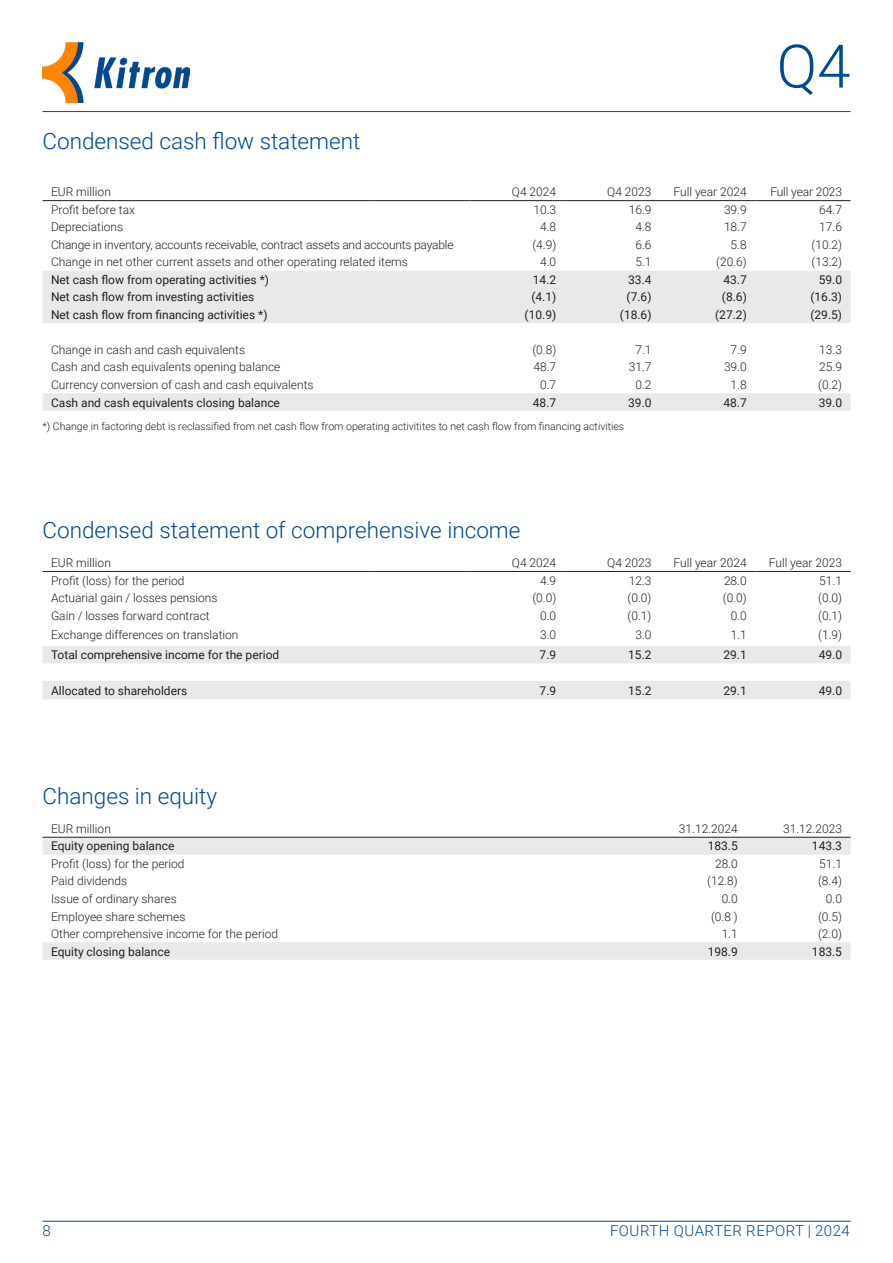
<style>
.page{position:relative;width:893px;height:1263px;background:#fff}
.page>*{position:absolute;margin:0;border:0;box-sizing:border-box;transform-origin:0 0}
.t1{font:300 60px "Roboto";color:#014990}
.t2{font:300 22.5px "Roboto";color:#014990}
.t3{font:300 15px "Roboto";letter-spacing:.035em;color:#014990}
.T1L{font:300 12px "Roboto";color:#231f20}
.T1R{font:300 12px "Roboto";color:#231f20}
.T2L{font:12px "Roboto";color:#231f20}
.T2R{font:12px "Roboto";color:#231f20}
.Body_Asterix_small{font:300 10.5px "Roboto";color:#231f20}
</style>
<div class="page">
<hr style="left:43px;top:1221px;width:808px;height:1px;background:#014990">
<img style="left:43px;top:43px;width:146px;height:60px">
<hr style="left:43px;top:111px;width:808px;height:1px;background:#014990">
<svg style="left:43px;top:271px;width:808px;height:140px"></svg>
<hr style="left:374px;top:200px;width:95px;height:1px;background:#231f20">
<hr style="left:469px;top:200px;width:96px;height:1px;background:#231f20">
<hr style="left:565px;top:200px;width:95px;height:1px;background:#231f20">
<hr style="left:660px;top:200px;width:95px;height:1px;background:#231f20">
<hr style="left:755px;top:200px;width:96px;height:1px;background:#231f20">
<hr style="left:43px;top:200px;width:331px;height:1px;background:#231f20">
<svg style="left:43px;top:646px;width:808px;height:53px"></svg>
<hr style="left:755px;top:571px;width:96px;height:1px;background:#231f20">
<hr style="left:43px;top:571px;width:331px;height:1px;background:#231f20">
<hr style="left:374px;top:571px;width:95px;height:1px;background:#231f20">
<hr style="left:469px;top:571px;width:96px;height:1px;background:#231f20">
<hr style="left:565px;top:571px;width:95px;height:1px;background:#231f20">
<hr style="left:660px;top:571px;width:95px;height:1px;background:#231f20">
<svg style="left:43px;top:838px;width:807px;height:122px"></svg>
<hr style="left:538px;top:837px;width:104px;height:1px;background:#231f20">
<hr style="left:642px;top:837px;width:104px;height:1px;background:#231f20">
<hr style="left:746px;top:837px;width:104px;height:1px;background:#231f20">
<hr style="left:43px;top:837px;width:391px;height:1px;background:#231f20">
<hr style="left:434px;top:837px;width:104px;height:1px;background:#231f20">
<h1 class="t2" style="left:43px;top:126px;width:319px">Condensed cash flow statement</h1>
<h1 class="t1" style="left:777px;top:24px;width:75px">Q4</h1>
<p class="T1L" style="left:51px;top:184px;width:61px">EUR million</p>
<p class="T1R" style="left:512px;top:184px;width:46px">Q4 2024</p>
<p class="T1R" style="left:607px;top:184px;width:46px">Q4 2023</p>
<p class="T1R" style="left:673px;top:184px;width:75px">Full year 2024</p>
<p class="T1R" style="left:770px;top:184px;width:73px">Full year 2023</p>
<p class="T1L" style="left:51px;top:201px;width:85px">Profit before tax</p>
<p class="T1R" style="left:533px;top:201px;width:24px">10.3</p>
<p class="T1R" style="left:629px;top:201px;width:24px">16.9</p>
<p class="T1R" style="left:724px;top:201px;width:24px">39.9</p>
<p class="T1R" style="left:819px;top:201px;width:24px">64.7</p>
<p class="T1L" style="left:51px;top:219px;width:74px">Depreciations</p>
<p class="T1R" style="left:540px;top:219px;width:18px">4.8</p>
<p class="T1R" style="left:635px;top:219px;width:18px">4.8</p>
<p class="T1R" style="left:724px;top:219px;width:24px">18.7</p>
<p class="T1R" style="left:819px;top:219px;width:24px">17.6</p>
<p class="T1L" style="left:51px;top:236px;width:404px">Change in inventory, accounts receivable, contract assets and accounts payable</p>
<p class="T1R" style="left:532px;top:236px;width:25px">(4.9)</p>
<p class="T1R" style="left:635px;top:236px;width:18px">6.6</p>
<p class="T1R" style="left:731px;top:236px;width:18px">5.8</p>
<p class="T1R" style="left:811px;top:236px;width:32px">(10.2)</p>
<p class="T1L" style="left:51px;top:254px;width:358px">Change in net other current assets and other operating related items</p>
<p class="T1R" style="left:540px;top:254px;width:18px">4.0</p>
<p class="T1R" style="left:635px;top:254px;width:18px">5.1</p>
<p class="T1R" style="left:716px;top:254px;width:32px">(20.6)</p>
<p class="T1R" style="left:811px;top:254px;width:32px">(13.2)</p>
<p class="T2L" style="left:51px;top:271px;width:220px">Net cash flow from operating activities *)</p>
<p class="T2R" style="left:533px;top:271px;width:25px">14.2</p>
<p class="T2R" style="left:628px;top:271px;width:25px">33.4</p>
<p class="T2R" style="left:723px;top:271px;width:25px">43.7</p>
<p class="T2R" style="left:819px;top:271px;width:25px">59.0</p>
<p class="T2L" style="left:51px;top:289px;width:205px">Net cash flow from investing activities</p>
<p class="T2R" style="left:531px;top:289px;width:26px">(4.1)</p>
<p class="T2R" style="left:627px;top:289px;width:26px">(7.6)</p>
<p class="T2R" style="left:722px;top:289px;width:26px">(8.6)</p>
<p class="T2R" style="left:810px;top:289px;width:33px">(16.3)</p>
<p class="T2L" style="left:51px;top:306px;width:218px">Net cash flow from financing activities *)</p>
<p class="T2R" style="left:525px;top:306px;width:33px">(10.9)</p>
<p class="T2R" style="left:620px;top:306px;width:33px">(18.6)</p>
<p class="T2R" style="left:715px;top:306px;width:33px">(27.2)</p>
<p class="T2R" style="left:810px;top:306px;width:33px">(29.5)</p>
<p class="T1L" style="left:51px;top:341px;width:196px">Change in cash and cash equivalents</p>
<p class="T1R" style="left:532px;top:341px;width:25px">(0.8)</p>
<p class="T1R" style="left:635px;top:341px;width:18px">7.1</p>
<p class="T1R" style="left:731px;top:341px;width:18px">7.9</p>
<p class="T1R" style="left:819px;top:341px;width:24px">13.3</p>
<p class="T1L" style="left:51px;top:359px;width:231px">Cash and cash equivalents opening balance</p>
<p class="T1R" style="left:533px;top:359px;width:24px">48.7</p>
<p class="T1R" style="left:629px;top:359px;width:24px">31.7</p>
<p class="T1R" style="left:724px;top:359px;width:24px">39.0</p>
<p class="T1R" style="left:819px;top:359px;width:24px">25.9</p>
<p class="T1L" style="left:51px;top:376px;width:264px">Currency conversion of cash and cash equivalents</p>
<p class="T1R" style="left:540px;top:376px;width:18px">0.7</p>
<p class="T1R" style="left:635px;top:376px;width:18px">0.2</p>
<p class="T1R" style="left:731px;top:376px;width:18px">1.8</p>
<p class="T1R" style="left:818px;top:376px;width:25px">(0.2)</p>
<p class="T2L" style="left:51px;top:394px;width:230px">Cash and cash equivalents closing balance</p>
<p class="T2R" style="left:533px;top:394px;width:25px">48.7</p>
<p class="T2R" style="left:628px;top:394px;width:25px">39.0</p>
<p class="T2R" style="left:723px;top:394px;width:25px">48.7</p>
<p class="T2R" style="left:819px;top:394px;width:25px">39.0</p>
<p class="Body_Asterix_small" style="left:43px;top:419px;width:583px">*) Change in factoring debt is reclassified from net cash flow from operating activitites to net cash flow from financing activities</p>
<h1 class="t2" style="left:43px;top:514px;width:479px">Condensed statement of comprehensive income</h1>
<p class="T1L" style="left:51px;top:554px;width:61px">EUR million</p>
<p class="T1R" style="left:512px;top:554px;width:46px">Q4 2024</p>
<p class="T1R" style="left:607px;top:554px;width:46px">Q4 2023</p>
<p class="T1R" style="left:673px;top:554px;width:75px">Full year 2024</p>
<p class="T1R" style="left:769px;top:554px;width:75px">Full year 2023</p>
<p class="T1L" style="left:51px;top:572px;width:135px">Profit (loss) for the period</p>
<p class="T1R" style="left:540px;top:572px;width:18px">4.9</p>
<p class="T1R" style="left:629px;top:572px;width:24px">12.3</p>
<p class="T1R" style="left:724px;top:572px;width:24px">28.0</p>
<p class="T1R" style="left:819px;top:572px;width:24px">51.1</p>
<p class="T1L" style="left:51px;top:589px;width:168px">Actuarial gain / losses pensions</p>
<p class="T1R" style="left:532px;top:589px;width:25px">(0.0)</p>
<p class="T1R" style="left:628px;top:589px;width:25px">(0.0)</p>
<p class="T1R" style="left:723px;top:589px;width:25px">(0.0)</p>
<p class="T1R" style="left:818px;top:589px;width:25px">(0.0)</p>
<p class="T1L" style="left:51px;top:607px;width:160px">Gain / losses forward contract</p>
<p class="T1R" style="left:540px;top:607px;width:18px">0.0</p>
<p class="T1R" style="left:628px;top:607px;width:25px">(0.1)</p>
<p class="T1R" style="left:731px;top:607px;width:18px">0.0</p>
<p class="T1R" style="left:818px;top:607px;width:25px">(0.1)</p>
<p class="T1L" style="left:51px;top:627px;width:189px">Exchange differences on translation</p>
<p class="T1R" style="left:540px;top:627px;width:18px">3.0</p>
<p class="T1R" style="left:635px;top:627px;width:18px">3.0</p>
<p class="T1R" style="left:731px;top:627px;width:18px">1.1</p>
<p class="T1R" style="left:818px;top:627px;width:25px">(1.9)</p>
<p class="T2L" style="left:51px;top:646px;width:230px">Total comprehensive income for the period</p>
<p class="T2R" style="left:540px;top:646px;width:18px">7.9</p>
<p class="T2R" style="left:628px;top:646px;width:25px">15.2</p>
<p class="T2R" style="left:723px;top:646px;width:25px">29.1</p>
<p class="T2R" style="left:819px;top:646px;width:25px">49.0</p>
<p class="T2L" style="left:51px;top:683px;width:138px">Allocated to shareholders</p>
<p class="T2R" style="left:540px;top:683px;width:18px">7.9</p>
<p class="T2R" style="left:628px;top:683px;width:25px">15.2</p>
<p class="T2R" style="left:723px;top:683px;width:25px">29.1</p>
<p class="T2R" style="left:819px;top:683px;width:25px">49.0</p>
<h1 class="t2" style="left:43px;top:780px;width:176px">Changes in equity</h1>
<p class="T1L" style="left:51px;top:820px;width:61px">EUR million</p>
<p class="T1R" style="left:679px;top:820px;width:60px">31.12.2024</p>
<p class="T1R" style="left:783px;top:820px;width:60px">31.12.2023</p>
<p class="T2L" style="left:51px;top:838px;width:125px">Equity opening balance</p>
<p class="T2R" style="left:708px;top:838px;width:32px">183.5</p>
<p class="T2R" style="left:812px;top:838px;width:32px">143.3</p>
<p class="T1L" style="left:51px;top:855px;width:135px">Profit (loss) for the period</p>
<p class="T1R" style="left:715px;top:855px;width:24px">28.0</p>
<p class="T1R" style="left:819px;top:855px;width:24px">51.1</p>
<p class="T1L" style="left:51px;top:873px;width:78px">Paid dividends</p>
<p class="T1R" style="left:707px;top:873px;width:32px">(12.8)</p>
<p class="T1R" style="left:818px;top:873px;width:25px">(8.4)</p>
<p class="T1L" style="left:51px;top:890px;width:127px">Issue of ordinary shares</p>
<p class="T1R" style="left:722px;top:890px;width:18px">0.0</p>
<p class="T1R" style="left:826px;top:890px;width:18px">0.0</p>
<p class="T1L" style="left:51px;top:908px;width:136px">Employee share schemes</p>
<p class="T1R" style="left:711px;top:908px;width:28px">(0.8 )</p>
<p class="T1R" style="left:818px;top:908px;width:25px">(0.5)</p>
<p class="T1L" style="left:51px;top:925px;width:229px">Other comprehensive income for the period</p>
<p class="T1R" style="left:722px;top:925px;width:18px">1.1</p>
<p class="T1R" style="left:818px;top:925px;width:25px">(2.0)</p>
<p class="T2L" style="left:51px;top:943px;width:121px">Equity closing balance</p>
<p class="T2R" style="left:708px;top:943px;width:32px">198.9</p>
<p class="T2R" style="left:812px;top:943px;width:32px">183.5</p>
<p class="t3" style="left:43px;top:1220px;width:10px">8</p>
<p class="t3" style="left:610px;top:1220px;width:241px">FOURTH QUARTER REPORT | 2024</p>
</div>
